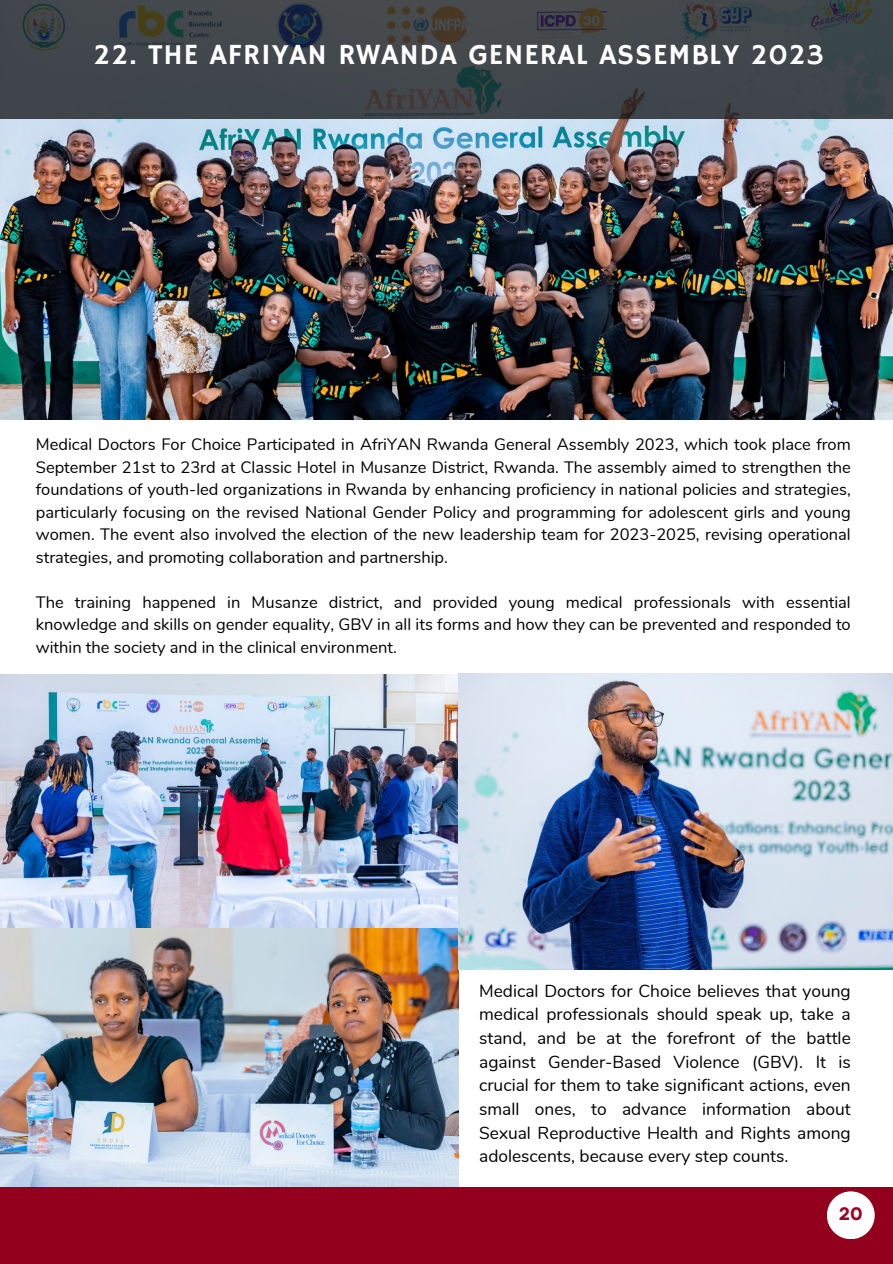
<style>
.page{position:relative;width:893px;height:1264px;background:#fff}
.page>*{position:absolute;margin:0;border:0;box-sizing:border-box;transform-origin:0 0}
.t1{font:29.1px "Hammersmith One";letter-spacing:.03em;color:#fff}
.t2{font:700 18px "Garet";color:#9b0422}
.t3{font:17.4px/23.7px "Nunito";color:#000;text-align:justify}
.t4{font:16.5px/22.5px "Nunito";color:#000;text-align:justify}
</style>
<div class="page">
<img style="left:0;top:118px;width:892px;height:301px">
<svg style="left:0;top:0;width:892px;height:118px;background:#3f4549"></svg>
<div style="left:0;top:1187px;width:892px;height:76px;background:#92001d"></div>
<img style="left:0;top:674px;width:458px;height:512px">
<div style="left:826px;top:1191px;width:48px;height:48px;background:#fff;border-radius:50%"></div>
<img style="left:458px;top:673px;width:434px;height:296px">
<p class="t1" style="left:94px;top:38px;width:731px">22. THE AFRIYAN RWANDA GENERAL ASSEMBLY 2023</p>
<p class="t4" style="left:36px;top:433px;width:816px">Medical Doctors For Choice Participated in AfriYAN Rwanda General Assembly 2023, which took place from September 21st to 23rd at Classic Hotel in Musanze District, Rwanda. The assembly aimed to strengthen the foundations of youth-led organizations in Rwanda by enhancing proficiency in national policies and strategies, particularly focusing on the revised National Gender Policy and programming for adolescent girls and young women. The event also involved the election of the new leadership team for 2023-2025, revising operational strategies, and promoting collaboration and partnership.</p>
<p class="t4" style="left:36px;top:591px;width:816px">The training happened in Musanze district, and provided young medical professionals with essential knowledge and skills on gender equality, GBV in all its forms and how they can be prevented and responded to within the society and in the clinical environment.</p>
<p class="t3" style="left:479px;top:979px;width:373px">Medical Doctors for Choice believes that young medical professionals should speak up, take a stand, and be at the forefront of the battle against Gender-Based Violence (GBV). It is crucial for them to take significant actions, even small ones, to advance information about Sexual Reproductive Health and Rights among adolescents, because every step counts.</p>
<h1 class="t2" style="left:838px;top:1200px;width:26px">20</h1>
</div>
